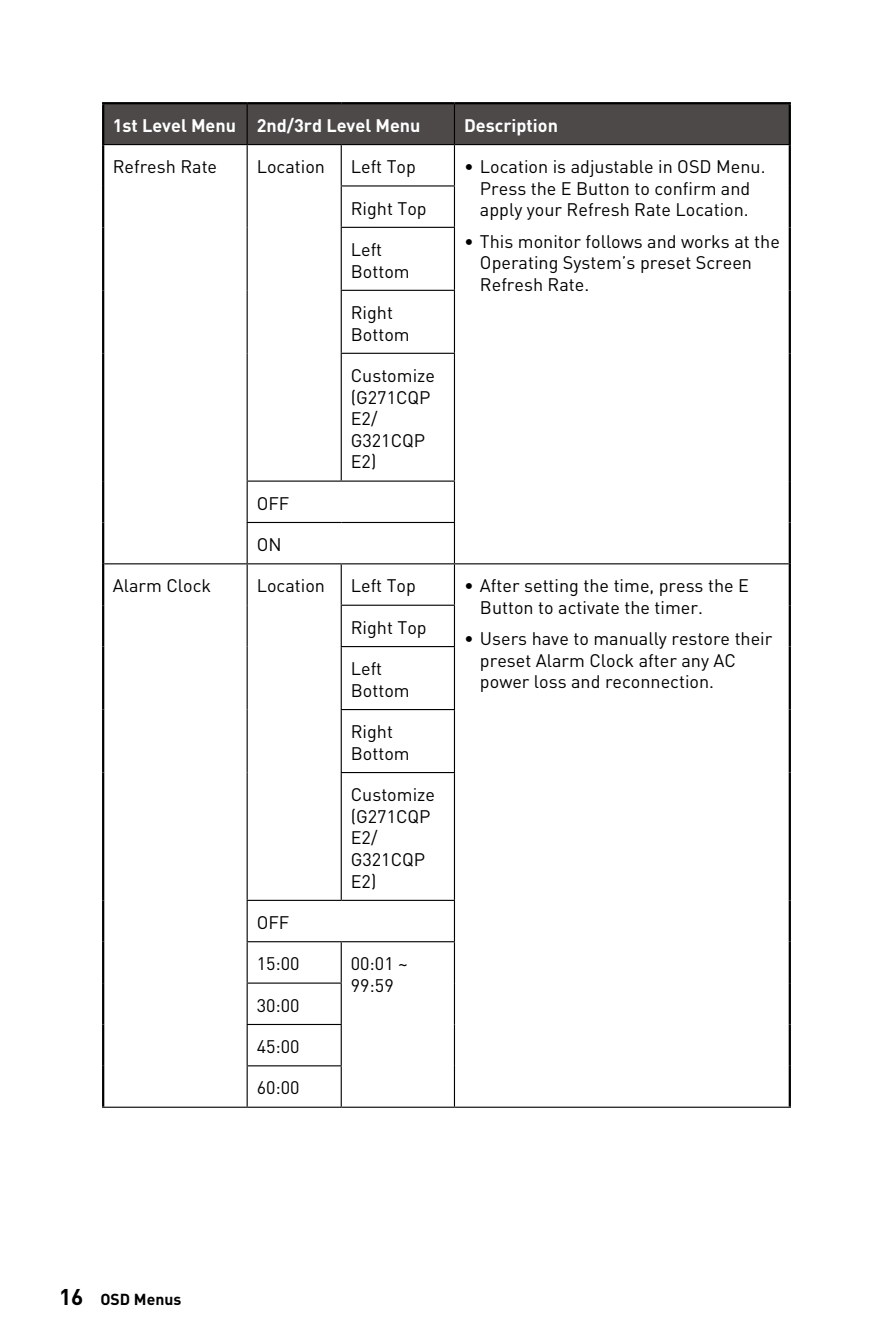
<style>
.page{position:relative;width:893px;height:1340px;background:#fff}
.page>*{position:absolute;margin:0;border:0;box-sizing:border-box;transform-origin:0 0}
.t1{font:18px/21.6px "MSI Din Pro Noto CJK";color:#000}
.Table_Head{font:700 18px "MSI Din Pro Noto CJK";color:#fff}
.t2{font:700 15.75px "MSI Din Pro Noto CJK";color:#000}
.s1{font-weight:700}
.s2{font-size:22.5px}
</style>
<div class="page">
<div style="left:104px;top:104px;width:685px;height:40px;background:#4c4948"></div>
<hr style="left:454px;top:901px;width:1px;height:40px;background:#000">
<hr style="left:454px;top:145px;width:1px;height:40px;background:#000">
<hr style="left:341px;top:185px;width:114px;height:1px;background:#000">
<hr style="left:454px;top:186px;width:1px;height:41px;background:#000">
<hr style="left:341px;top:227px;width:114px;height:1px;background:#000">
<hr style="left:454px;top:228px;width:1px;height:62px;background:#000">
<hr style="left:341px;top:290px;width:114px;height:1px;background:#000">
<hr style="left:454px;top:291px;width:1px;height:62px;background:#000">
<hr style="left:341px;top:353px;width:114px;height:1px;background:#000">
<hr style="left:454px;top:354px;width:1px;height:126px;background:#000">
<hr style="left:341px;top:772px;width:114px;height:1px;background:#000">
<hr style="left:454px;top:773px;width:1px;height:126px;background:#000">
<hr style="left:247px;top:481px;width:1px;height:41px;background:#000">
<hr style="left:454px;top:481px;width:1px;height:41px;background:#000">
<hr style="left:247px;top:522px;width:94px;height:1px;background:#000">
<hr style="left:247px;top:523px;width:1px;height:40px;background:#000">
<hr style="left:341px;top:522px;width:114px;height:1px;background:#000">
<hr style="left:454px;top:523px;width:1px;height:40px;background:#000">
<hr style="left:104px;top:563px;width:143px;height:1px;background:#000">
<hr style="left:341px;top:564px;width:1px;height:40px;background:#000">
<hr style="left:454px;top:563px;width:335px;height:1px;background:#000">
<hr style="left:341px;top:604px;width:114px;height:2px;background:#000">
<hr style="left:341px;top:606px;width:1px;height:40px;background:#000">
<hr style="left:341px;top:646px;width:114px;height:1px;background:#000">
<hr style="left:341px;top:647px;width:1px;height:62px;background:#000">
<hr style="left:341px;top:709px;width:114px;height:1px;background:#000">
<hr style="left:341px;top:710px;width:1px;height:62px;background:#000">
<hr style="left:247px;top:899px;width:94px;height:2px;background:#000">
<hr style="left:247px;top:941px;width:94px;height:1px;background:#000">
<hr style="left:341px;top:941px;width:114px;height:1px;background:#000">
<hr style="left:341px;top:942px;width:1px;height:40px;background:#000">
<hr style="left:247px;top:982px;width:95px;height:1px;background:#000">
<hr style="left:341px;top:983px;width:1px;height:40px;background:#000">
<hr style="left:247px;top:1023px;width:95px;height:2px;background:#000">
<hr style="left:341px;top:1025px;width:1px;height:40px;background:#000">
<hr style="left:247px;top:1065px;width:95px;height:1px;background:#000">
<hr style="left:341px;top:1066px;width:1px;height:40px;background:#000">
<hr style="left:102px;top:1106px;width:145px;height:1px;background:#000">
<hr style="left:454px;top:1106px;width:337px;height:1px;background:#000">
<hr style="left:247px;top:104px;width:1px;height:40px;background:#000">
<hr style="left:454px;top:104px;width:1px;height:40px;background:#000">
<hr style="left:247px;top:563px;width:94px;height:1px;background:#000">
<hr style="left:247px;top:564px;width:1px;height:41px;background:#000">
<hr style="left:341px;top:563px;width:113px;height:1px;background:#000">
<hr style="left:454px;top:564px;width:1px;height:40px;background:#000">
<hr style="left:247px;top:605px;width:1px;height:41px;background:#000">
<hr style="left:454px;top:606px;width:1px;height:40px;background:#000">
<hr style="left:247px;top:646px;width:1px;height:63px;background:#000">
<hr style="left:454px;top:647px;width:1px;height:62px;background:#000">
<hr style="left:247px;top:709px;width:1px;height:63px;background:#000">
<hr style="left:454px;top:710px;width:1px;height:62px;background:#000">
<hr style="left:247px;top:772px;width:1px;height:127px;background:#000">
<hr style="left:247px;top:901px;width:1px;height:40px;background:#000">
<hr style="left:247px;top:942px;width:1px;height:40px;background:#000">
<hr style="left:454px;top:942px;width:1px;height:41px;background:#000">
<hr style="left:247px;top:983px;width:1px;height:40px;background:#000">
<hr style="left:454px;top:983px;width:1px;height:41px;background:#000">
<hr style="left:247px;top:1025px;width:1px;height:40px;background:#000">
<hr style="left:454px;top:1024px;width:1px;height:41px;background:#000">
<hr style="left:247px;top:1066px;width:1px;height:40px;background:#000">
<hr style="left:454px;top:1065px;width:1px;height:41px;background:#000">
<hr style="left:102px;top:144px;width:145px;height:1px;background:#000">
<hr style="left:247px;top:144px;width:94px;height:1px;background:#000">
<hr style="left:341px;top:144px;width:113px;height:1px;background:#000">
<hr style="left:454px;top:144px;width:337px;height:1px;background:#000">
<hr style="left:102px;top:145px;width:2px;height:41px;background:#000">
<hr style="left:102px;top:186px;width:2px;height:41px;background:#000">
<hr style="left:102px;top:227px;width:2px;height:63px;background:#000">
<hr style="left:102px;top:290px;width:2px;height:63px;background:#000">
<hr style="left:102px;top:353px;width:2px;height:128px;background:#000">
<hr style="left:102px;top:481px;width:2px;height:41px;background:#000">
<hr style="left:102px;top:522px;width:2px;height:42px;background:#000">
<hr style="left:789px;top:145px;width:2px;height:41px;background:#000">
<hr style="left:789px;top:186px;width:2px;height:41px;background:#000">
<hr style="left:789px;top:227px;width:2px;height:63px;background:#000">
<hr style="left:789px;top:290px;width:2px;height:63px;background:#000">
<hr style="left:789px;top:353px;width:2px;height:128px;background:#000">
<hr style="left:789px;top:481px;width:2px;height:41px;background:#000">
<hr style="left:789px;top:522px;width:2px;height:42px;background:#000">
<hr style="left:102px;top:564px;width:2px;height:41px;background:#000">
<hr style="left:102px;top:605px;width:2px;height:41px;background:#000">
<hr style="left:102px;top:646px;width:2px;height:63px;background:#000">
<hr style="left:102px;top:709px;width:2px;height:63px;background:#000">
<hr style="left:102px;top:772px;width:2px;height:128px;background:#000">
<hr style="left:102px;top:900px;width:2px;height:41px;background:#000">
<hr style="left:102px;top:941px;width:2px;height:42px;background:#000">
<hr style="left:102px;top:983px;width:2px;height:41px;background:#000">
<hr style="left:102px;top:1024px;width:2px;height:41px;background:#000">
<hr style="left:102px;top:1065px;width:2px;height:41px;background:#000">
<hr style="left:789px;top:564px;width:2px;height:41px;background:#000">
<hr style="left:789px;top:605px;width:2px;height:41px;background:#000">
<hr style="left:789px;top:646px;width:2px;height:63px;background:#000">
<hr style="left:789px;top:709px;width:2px;height:63px;background:#000">
<hr style="left:789px;top:772px;width:2px;height:128px;background:#000">
<hr style="left:789px;top:900px;width:2px;height:41px;background:#000">
<hr style="left:789px;top:941px;width:2px;height:42px;background:#000">
<hr style="left:789px;top:983px;width:2px;height:41px;background:#000">
<hr style="left:789px;top:1024px;width:2px;height:41px;background:#000">
<hr style="left:789px;top:1065px;width:2px;height:41px;background:#000">
<hr style="left:102px;top:102px;width:145px;height:2px;background:#000">
<hr style="left:102px;top:104px;width:2px;height:40px;background:#000">
<hr style="left:247px;top:102px;width:94px;height:2px;background:#000">
<hr style="left:341px;top:102px;width:113px;height:2px;background:#000">
<hr style="left:454px;top:102px;width:337px;height:2px;background:#000">
<hr style="left:789px;top:104px;width:2px;height:40px;background:#000">
<hr style="left:247px;top:145px;width:1px;height:41px;background:#000">
<hr style="left:341px;top:145px;width:1px;height:40px;background:#000">
<hr style="left:247px;top:186px;width:1px;height:41px;background:#000">
<hr style="left:341px;top:186px;width:1px;height:41px;background:#000">
<hr style="left:247px;top:227px;width:1px;height:63px;background:#000">
<hr style="left:341px;top:228px;width:1px;height:62px;background:#000">
<hr style="left:247px;top:290px;width:1px;height:63px;background:#000">
<hr style="left:341px;top:291px;width:1px;height:62px;background:#000">
<hr style="left:247px;top:353px;width:1px;height:127px;background:#000">
<hr style="left:341px;top:354px;width:1px;height:126px;background:#000">
<hr style="left:247px;top:480px;width:94px;height:1px;background:#000">
<hr style="left:341px;top:480px;width:114px;height:1px;background:#000">
<hr style="left:341px;top:773px;width:1px;height:126px;background:#000">
<hr style="left:341px;top:899px;width:114px;height:2px;background:#000">
<hr style="left:247px;top:1106px;width:94px;height:1px;background:#000">
<hr style="left:341px;top:1106px;width:113px;height:1px;background:#000">
<p class="Table_Head" style="left:113px;top:115px;width:125px">1st Level Menu</p>
<p class="Table_Head" style="left:257px;top:115px;width:165px">2nd/3rd Level Menu</p>
<p class="Table_Head" style="left:464px;top:115px;width:95px">Description</p>
<p class="t1" style="left:113px;top:156px;width:106px">Refresh Rate</p>
<p class="t1" style="left:257px;top:156px;width:70px">Location</p>
<p class="t1" style="left:351px;top:156px;width:67px">Left Top</p>
<p class="t1" style="left:464px;top:156px;width:303px;text-align:center"><span class="s1">∙</span> Location is adjustable in OSD Menu.<br>Press the E Button to confirm and apply your Refresh Rate Location.</p>
<p class="t1" style="left:480px;top:230px;width:301px;text-indent:-16px"><span class="s1">∙</span> This monitor follows and works at the<br>Operating System’s preset Screen<br>Refresh Rate.</p>
<p class="t1" style="left:351px;top:197px;width:77px">Right Top</p>
<p class="t1" style="left:351px;top:239px;width:60px">Left<br>Bottom</p>
<p class="t1" style="left:351px;top:302px;width:60px">Right<br>Bottom</p>
<p class="t1" style="left:351px;top:365px;width:86px">Customize (G271CQP<br>E2/<br>G321CQP<br>E2)</p>
<p class="t1" style="left:257px;top:492px;width:34px">OFF</p>
<p class="t1" style="left:257px;top:534px;width:26px">ON</p>
<p class="t1" style="left:113px;top:575px;width:100px">Alarm Clock</p>
<p class="t1" style="left:257px;top:575px;width:70px">Location</p>
<p class="t1" style="left:351px;top:575px;width:67px">Left Top</p>
<p class="t1" style="left:480px;top:575px;width:270px;text-indent:-16px"><span class="s1">∙</span> After setting the time, press the E<br>Button to activate the timer.</p>
<p class="t1" style="left:480px;top:628px;width:294px;text-indent:-16px"><span class="s1">∙</span> Users have to manually restore their preset Alarm Clock after any AC power loss and reconnection.</p>
<p class="t1" style="left:351px;top:617px;width:77px">Right Top</p>
<p class="t1" style="left:351px;top:658px;width:60px">Left<br>Bottom</p>
<p class="t1" style="left:351px;top:721px;width:60px">Right<br>Bottom</p>
<p class="t1" style="left:351px;top:784px;width:86px">Customize (G271CQP<br>E2/<br>G321CQP<br>E2)</p>
<p class="t1" style="left:257px;top:912px;width:34px">OFF</p>
<p class="t1" style="left:257px;top:953px;width:44px">15:00</p>
<p class="t1" style="left:351px;top:953px;width:59px">00:01 ~<br>99:59</p>
<p class="t1" style="left:257px;top:994px;width:44px">30:00</p>
<p class="t1" style="left:257px;top:1036px;width:44px">45:00</p>
<p class="t1" style="left:257px;top:1077px;width:44px">60:00</p>
<p class="t2" style="left:59px;top:1289px;width:124px"><span class="s2">16</span> OSD Menus</p>
</div>
